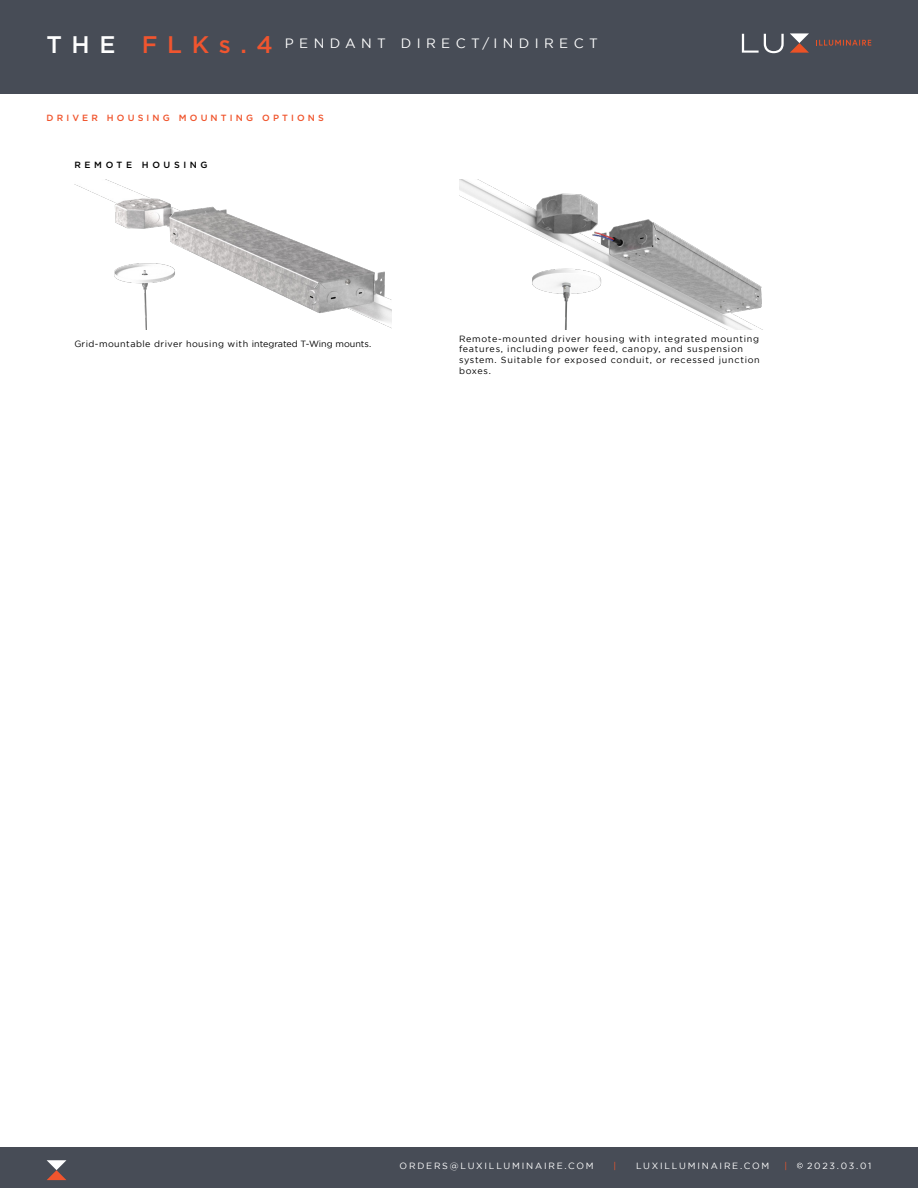
<style>
.page{position:relative;width:918px;height:1188px;background:#fff}
.page>*{position:absolute;margin:0;border:0;box-sizing:border-box;transform-origin:0 0}
.t1{font:13.5px "Gotham";letter-spacing:.4em;color:#fff}
.t2{font:9px/10.8px "Gotham";letter-spacing:.08em;color:#000}
.t3{font:9px "Gotham";letter-spacing:.05em;color:#000}
.t4{font:9px "Gotham";letter-spacing:.2em;color:#fff}
.t5{font:500 9px "Gotham";letter-spacing:.35em;color:#f0542c}
.t6{font:500 9px "Gotham";letter-spacing:.4em;color:#000}
.t7{font:9px "Gotham";color:#f0542c}
.s1{font-weight:500;font-size:24px}
.s2{font-weight:500;font-size:24px;color:#f0552f}
</style>
<div class="page">
<div style="left:0;top:0;width:918px;height:94px;background:#474c56"></div>
<div style="left:0;top:1148px;width:918px;height:40px;background:#474c56"></div>
<svg style="left:816px;top:40px;width:55px;height:6px"></svg>
<svg style="left:742px;top:34px;width:42px;height:19px"></svg>
<svg style="left:790px;top:33px;width:19px;height:20px"></svg>
<svg style="left:47px;top:1160px;width:19px;height:20px"></svg>
<svg style="left:797px;top:1163px;width:6px;height:5px"></svg>
<img style="left:75px;top:180px;width:317px;height:149px">
<img style="left:459px;top:180px;width:303px;height:149px">
<h1 class="t1" style="left:46px;top:36px;width:553px"><span class="s1">THE</span> <span class="s2">FLKs.4</span> PENDANT DIRECT / INDIRECT</h1>
<p class="t5" style="left:46px;top:112px;width:279px">DRIVER HOUSING MOUNTING OPTIONS</p>
<p class="t6" style="left:75px;top:159px;width:135px">REMOTE HOUSING</p>
<p class="t3" style="left:75px;top:339px;width:298px">Grid-mountable driver housing with integrated T-Wing mounts.</p>
<p class="t2" style="left:459px;top:333px;width:302px">Remote-mounted driver housing with integrated mounting features, including power feed, canopy, and suspension system. Suitable for exposed conduit, or recessed junction boxes.</p>
<p class="t4" style="left:400px;top:1161px;width:196px">ORDERS@LUXILLUMINAIRE.COM</p>
<p class="t7" style="left:614px;top:1161px;width:4px">|</p>
<p class="t4" style="left:636px;top:1161px;width:135px">LUXILLUMINAIRE.COM</p>
<p class="t7" style="left:785px;top:1161px;width:4px">|</p>
<p class="t4" style="left:807px;top:1161px;width:66px">2023.03.01</p>
</div>
